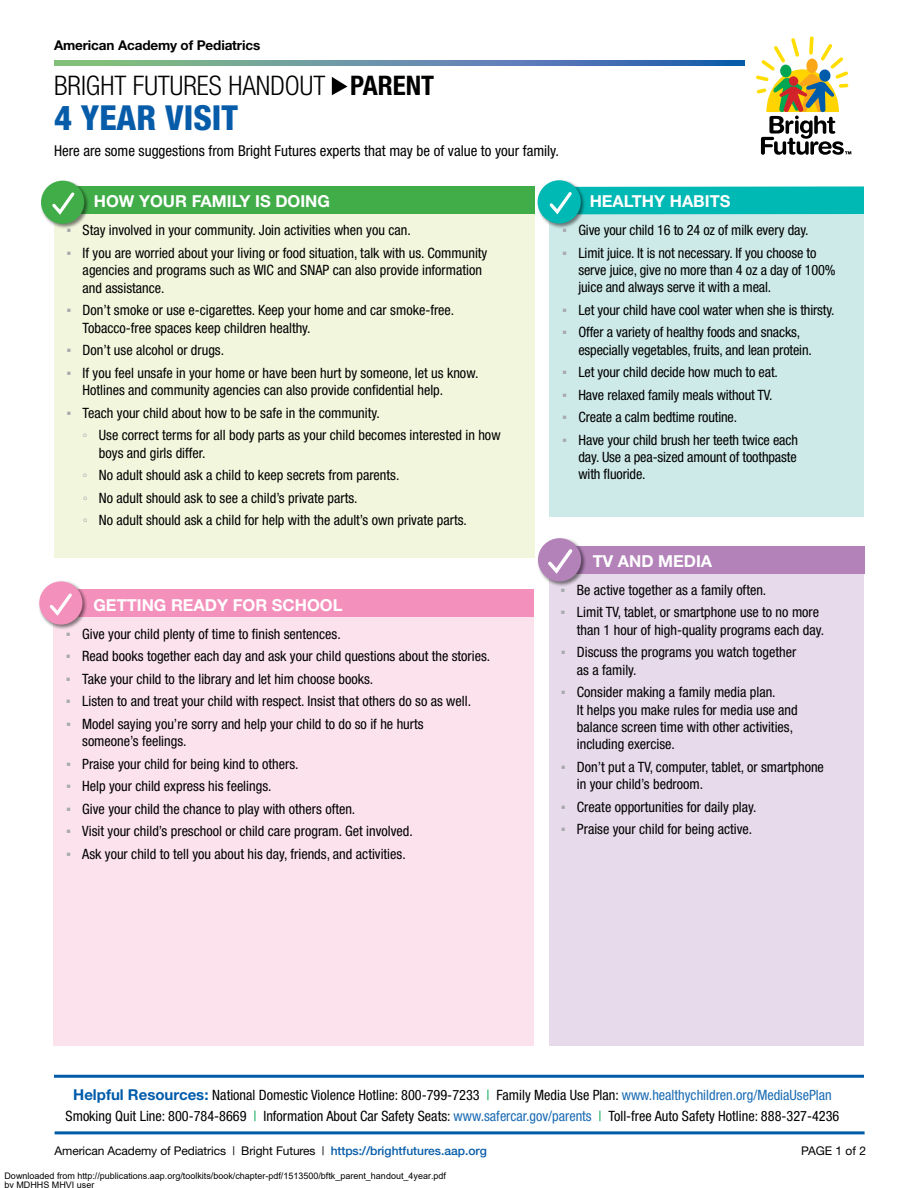
<style>
.page{position:relative;width:918px;height:1188px;background:#fff}
.page>*{position:absolute;margin:0;border:0;box-sizing:border-box;transform-origin:0 0}
.t1{font:800 condensed 34.5px "Helvetica Neue";color:#065ca9}
.t2{font:300 condensed 27px "Helvetica Neue";color:#000}
.t3{font:700 16.5px "Helvetica Neue";color:#fff}
.t4{font:condensed 15px "Helvetica Neue";color:#000}
.t5{font:condensed 14.25px/17.4px "Helvetica Neue";color:#000}
.t6{font:700 13.5px "Helvetica Neue";letter-spacing:-.01em;color:#000}
.t7{font:12px "Helvetica Neue";letter-spacing:-.01em;color:#000}
.t8{font:9px/9px "Arial";color:#000}
.s1{font-weight:700}
.s2{font-family:"Arial";font-stretch:normal;color:#a7a9ac}
.s3{font-family:"Arial Narrow";font-stretch:normal;color:#a7a9ac}
.s4{font-weight:700;font-stretch:normal;font-size:15px;color:#005baa}
.s5{color:#00a64f}
.s6{color:#1a6bb3}
.s7{font-weight:500;color:#065ca9}
</style>
<div class="page">
<div style="left:550px;top:189px;width:314px;height:328px;background:#cdeae8"></div>
<div style="left:550px;top:186px;width:314px;height:28px;background:#00b9b5"></div>
<div style="left:537px;top:179px;width:49px;height:50px;background:#000;opacity:.5"></div>
<div style="left:538px;top:180px;width:43px;height:43px;background:#00b9b5;border-radius:50%"></div>
<svg style="left:549px;top:192px;width:23px;height:23px"></svg>
<div style="left:54px;top:187px;width:481px;height:371px;background:#eff5d7"></div>
<div style="left:54px;top:187px;width:481px;height:27px;background:#41ad49"></div>
<div style="left:40px;top:180px;width:50px;height:49px;background:#000;opacity:.5"></div>
<div style="left:41px;top:181px;width:43px;height:43px;background:#41ad49;border-radius:50%"></div>
<svg style="left:52px;top:192px;width:23px;height:23px"></svg>
<svg style="left:332px;top:77px;width:16px;height:18px"></svg>
<svg style="left:756px;top:36px;width:95px;height:119px"></svg>
<svg style="left:54px;top:60px;width:690px;height:5px;background:#5f8fa2"></svg>
<div style="left:53px;top:589px;width:481px;height:456px;background:#fbdcea"></div>
<div style="left:53px;top:589px;width:481px;height:28px;background:#f391bc"></div>
<div style="left:38px;top:581px;width:50px;height:49px;background:#000;opacity:.5"></div>
<div style="left:39px;top:581px;width:43px;height:44px;background:#f391bc;border-radius:50%"></div>
<svg style="left:49px;top:593px;width:23px;height:23px"></svg>
<hr style="left:54px;top:1075px;width:810px;height:3px;background:#005baa">
<hr style="left:55px;top:1131px;width:810px;height:3px;background:#005baa">
<div style="left:550px;top:546px;width:314px;height:499px;background:#e7daeb"></div>
<div style="left:556px;top:546px;width:309px;height:27px;background:#b382b9"></div>
<div style="left:537px;top:537px;width:50px;height:50px;background:#000;opacity:.5"></div>
<div style="left:538px;top:538px;width:43px;height:43px;background:#b382b9;border-radius:50%"></div>
<svg style="left:548px;top:549px;width:25px;height:25px"></svg>
<p class="t6" style="left:54px;top:37px;width:208px">American Academy of Pediatrics</p>
<h2 class="t2" style="left:54px;top:70px;width:382px">BRIGHT FUTURES HANDOUT <span class="s1">PARENT</span></h2>
<h1 class="t1" style="left:54px;top:96px;width:186px">4 YEAR VISIT</h1>
<p class="t4" style="left:54px;top:142px;width:507px">Here are some suggestions from Bright Futures experts that may be of value to your family.</p>
<p class="t3" style="left:94px;top:191px;width:238px">HOW YOUR FAMILY IS DOING</p>
<p class="t5" style="left:66px;top:222px;width:346px"><span class="s2">▪</span> Stay involved in your community. Join activities when you can.</p>
<p class="t5" style="left:83px;top:244px;width:406px;text-indent:-16px"><span class="s2">▪</span> If you are worried about your living or food situation, talk with us. Community agencies and programs such as WIC and SNAP can also provide information and assistance.</p>
<p class="t5" style="left:83px;top:301px;width:373px;text-indent:-16px"><span class="s2">▪</span> Don’t smoke or use e-cigarettes. Keep your home and car smoke-free.<br>Tobacco-free spaces keep children healthy.</p>
<p class="t5" style="left:66px;top:341px;width:159px"><span class="s2">▪</span> Don’t use alcohol or drugs.</p>
<p class="t5" style="left:83px;top:364px;width:397px;text-indent:-16px"><span class="s2">▪</span> If you feel unsafe in your home or have been hurt by someone, let us know.<br>Hotlines and community agencies can also provide confidential help.</p>
<p class="t5" style="left:83px;top:401px;width:420px;line-height:22.5px;text-indent:-16px"><span class="s2">▪</span> Teach your child about how to be safe in the community.<br><span class="s3">◦</span> Use correct terms for all body parts as your child becomes interested in how</p>
<p class="t5" style="left:83px;top:441px;width:386px;line-height:22.5px;text-indent:16px">boys and girls differ.<br><span class="s3">◦</span> No adult should ask a child to keep secrets from parents.<br><span class="s3">◦</span> No adult should ask to see a child’s private parts.<br><span class="s3">◦</span> No adult should ask a child for help with the adult’s own private parts.</p>
<p class="t3" style="left:93px;top:595px;width:251px">GETTING READY FOR SCHOOL</p>
<p class="t5" style="left:66px;top:625px;width:276px"><span class="s2">▪</span> Give your child plenty of time to finish sentences.</p>
<p class="t5" style="left:66px;top:647px;width:426px"><span class="s2">▪</span> Read books together each day and ask your child questions about the stories.</p>
<p class="t5" style="left:66px;top:670px;width:309px"><span class="s2">▪</span> Take your child to the library and let him choose books.</p>
<p class="t5" style="left:66px;top:692px;width:407px"><span class="s2">▪</span> Listen to and treat your child with respect. Insist that others do so as well.</p>
<p class="t5" style="left:82px;top:715px;width:343px;text-indent:-16px"><span class="s2">▪</span> Model saying you’re sorry and help your child to do so if he hurts someone’s feelings.</p>
<p class="t5" style="left:66px;top:755px;width:234px"><span class="s2">▪</span> Praise your child for being kind to others.</p>
<p class="t5" style="left:66px;top:777px;width:207px"><span class="s2">▪</span> Help your child express his feelings.</p>
<p class="t5" style="left:66px;top:800px;width:291px"><span class="s2">▪</span> Give your child the chance to play with others often.</p>
<p class="t5" style="left:66px;top:822px;width:348px"><span class="s2">▪</span> Visit your child’s preschool or child care program. Get involved.</p>
<p class="t5" style="left:66px;top:845px;width:341px"><span class="s2">▪</span> Ask your child to tell you about his day, friends, and activities.</p>
<p class="t3" style="left:590px;top:191px;width:142px">HEALTHY HABITS</p>
<p class="t5" style="left:562px;top:222px;width:248px"><span class="s2">▪</span> Give your child 16 to 24 oz of milk every day.</p>
<p class="t5" style="left:578px;top:244px;width:259px;text-indent:-16px"><span class="s2">▪</span> Limit juice. It is not necessary. If you choose to serve juice, give no more than 4 oz a day of 100% juice and always serve it with a meal.</p>
<p class="t5" style="left:562px;top:301px;width:274px"><span class="s2">▪</span> Let your child have cool water when she is thirsty.</p>
<p class="t5" style="left:578px;top:324px;width:235px;text-indent:-16px"><span class="s2">▪</span> Offer a variety of healthy foods and snacks, especially vegetables, fruits, and lean protein.</p>
<p class="t5" style="left:562px;top:363px;width:217px"><span class="s2">▪</span> Let your child decide how much to eat.</p>
<p class="t5" style="left:562px;top:386px;width:212px"><span class="s2">▪</span> Have relaxed family meals without TV.</p>
<p class="t5" style="left:562px;top:408px;width:176px"><span class="s2">▪</span> Create a calm bedtime routine.</p>
<p class="t5" style="left:579px;top:431px;width:221px;text-align:justify;text-indent:-16px"><span class="s2">▪</span> Have your child brush her teeth twice each day. Use a pea-sized amount of toothpaste with fluoride.</p>
<p class="t3" style="left:593px;top:551px;width:121px">TV AND MEDIA</p>
<p class="t5" style="left:561px;top:581px;width:207px"><span class="s2">▪</span> Be active together as a family often.</p>
<p class="t5" style="left:577px;top:604px;width:249px;text-indent:-16px"><span class="s2">▪</span> Limit TV, tablet, or smartphone use to no more than 1 hour of high-quality programs each day.</p>
<p class="t5" style="left:577px;top:643px;width:221px;text-indent:-16px"><span class="s2">▪</span> Discuss the programs you watch together as a family.</p>
<p class="t5" style="left:577px;top:683px;width:222px;text-indent:-16px"><span class="s2">▪</span> Consider making a family media plan.<br>It helps you make rules for media use and balance screen time with other activities, including exercise.</p>
<p class="t5" style="left:577px;top:758px;width:249px;text-indent:-16px"><span class="s2">▪</span> Don’t put a TV, computer, tablet, or smartphone in your child’s bedroom.</p>
<p class="t5" style="left:561px;top:798px;width:197px"><span class="s2">▪</span> Create opportunities for daily play.</p>
<p class="t5" style="left:561px;top:821px;width:193px"><span class="s2">▪</span> Praise your child for being active.</p>
<p class="t5" style="left:66px;top:1084px;width:775px;line-height:21.6px;text-align:center"><span class="s4">Helpful Resources:</span> National Domestic Violence Hotline: 800-799-7233 <span class="s5">|</span> Family Media Use Plan: <span class="s6">www.healthychildren.org/MediaUsePlan<br></span>Smoking Quit Line: 800-784-8669 <span class="s5">|</span> Information About Car Safety Seats: <span class="s6">www.safercar.gov/parents</span> <span class="s5">|</span> Toll-free Auto Safety Hotline: 888-327-4236</p>
<p class="t7" style="left:55px;top:1143px;width:434px">American Academy of Pediatrics | Bright Futures | <span class="s7">https://brightfutures.aap.org</span></p>
<p class="t7" style="left:801px;top:1143px;width:66px">PAGE 1 of 2</p>
<p class="t8" style="left:4px;top:1172px;width:443px">Downloaded from http://publications.aap.org/toolkits/book/chapter-pdf/1513500/bftk_parent_handout_4year.pdf by MDHHS MHVI user</p>
</div>
